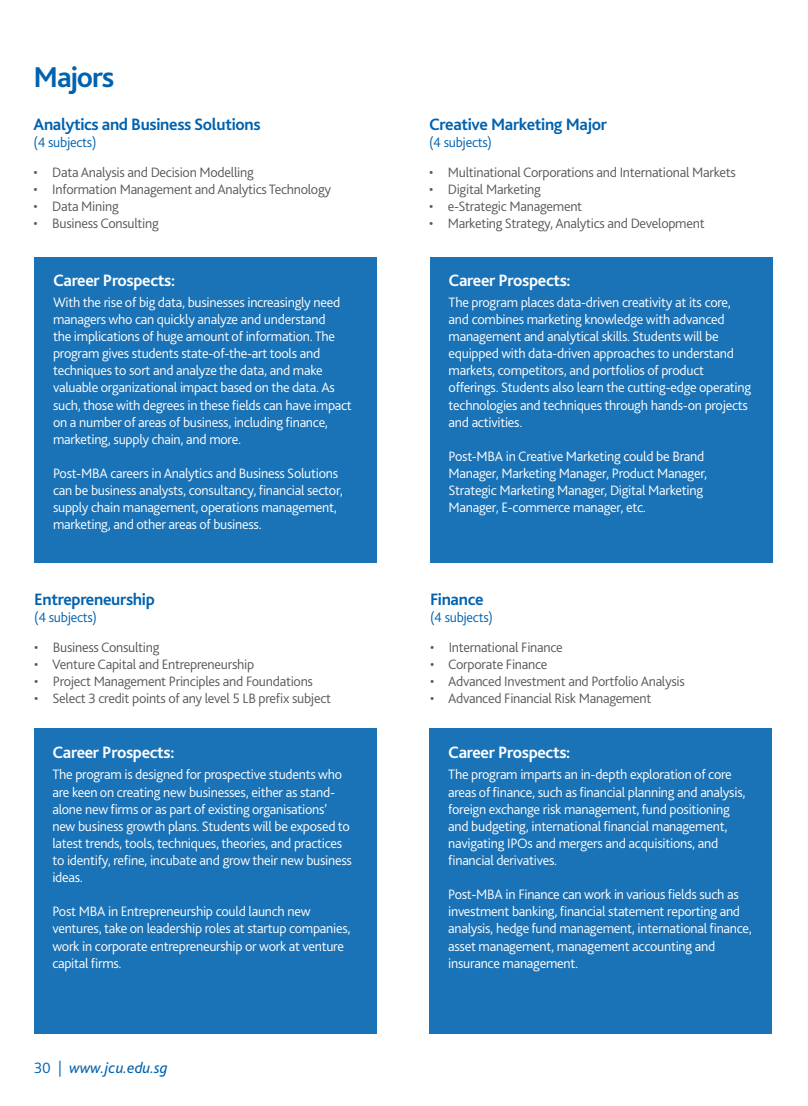
<style>
.page{position:relative;width:808px;height:1106px;background:#fff}
.page>*{position:absolute;margin:0;border:0;box-sizing:border-box;transform-origin:0 0}
.t1{font:700 30px "Bliss 2";letter-spacing:-.04em;color:#0062af}
.t2{font:700 17.25px "Bliss 2";letter-spacing:-.02em;color:#0062af}
.t3{font:700 17.25px "Bliss 2";letter-spacing:-.02em;color:#fff}
.t4{font:italic 15.75px "Bliss 2";color:#0062af}
.t5{font:300 14.25px/17.1px "Bliss 2";letter-spacing:-.02em;color:#fff}
.t6{font:300 14.25px "Bliss 2";letter-spacing:-.02em;color:#58595b}
.t7{font:300 14.25px "Bliss 2";letter-spacing:-.02em;color:#0062af}
.s1{font-weight:300;font-style:normal}
</style>
<div class="page">
<div style="left:34px;top:257px;width:343px;height:305px;background:#1a72b7"></div>
<div style="left:429px;top:728px;width:343px;height:305px;background:#1a72b7"></div>
<div style="left:430px;top:257px;width:342px;height:305px;background:#1a72b7"></div>
<div style="left:34px;top:728px;width:342px;height:305px;background:#1a72b7"></div>
<h1 class="t1" style="left:34px;top:58px;width:82px">Majors</h1>
<p class="t2" style="left:34px;top:114px;width:229px">Analytics and Business Solutions</p>
<p class="t7" style="left:34px;top:134px;width:64px">(4 subjects)</p>
<p class="t6" style="left:34px;top:163px;width:222px">• Data Analysis and Decision Modelling</p>
<p class="t6" style="left:34px;top:181px;width:299px">• Information Management and Analytics Technology</p>
<p class="t6" style="left:34px;top:198px;width:87px">• Data Mining</p>
<p class="t6" style="left:34px;top:215px;width:127px">• Business Consulting</p>
<p class="t3" style="left:53px;top:269px;width:124px">Career Prospects:</p>
<p class="t5" style="left:53px;top:293px;width:300px">With the rise of big data, businesses increasingly need managers who can quickly analyze and understand<br>the implications of huge amount of information. The program gives students state-of-the-art tools and techniques to sort and analyze the data, and make valuable organizational impact based on the data. As such, those with degrees in these fields can have impact on a number of areas of business, including finance, marketing, supply chain, and more.</p>
<p class="t5" style="left:53px;top:464px;width:291px">Post-MBA careers in Analytics and Business Solutions can be business analysts, consultancy, financial sector, supply chain management, operations management, marketing, and other areas of business.</p>
<p class="t2" style="left:34px;top:588px;width:122px">Entrepreneurship</p>
<p class="t7" style="left:34px;top:608px;width:64px">(4 subjects)</p>
<p class="t6" style="left:34px;top:638px;width:127px">• Business Consulting</p>
<p class="t6" style="left:34px;top:655px;width:221px">• Venture Capital and Entrepreneurship</p>
<p class="t6" style="left:34px;top:672px;width:280px">• Project Management Principles and Foundations</p>
<p class="t6" style="left:34px;top:689px;width:298px">• Select 3 credit points of any level 5 LB prefix subject</p>
<p class="t3" style="left:52px;top:741px;width:124px">Career Prospects:</p>
<p class="t5" style="left:52px;top:766px;width:301px">The program is designed for prospective students who are keen on creating new businesses, either as stand&shy;alone new firms or as part of existing organisations’ new business growth plans. Students will be exposed to latest trends, tools, techniques, theories, and practices to identify, refine, incubate and grow their new business ideas.</p>
<p class="t5" style="left:52px;top:903px;width:300px">Post MBA in Entrepreneurship could launch new ventures, take on leadership roles at startup companies, work in corporate entrepreneurship or work at venture capital firms.</p>
<p class="t4" style="left:34px;top:1058px;width:135px"><span class="s1">30 |</span> www.jcu.edu.sg</p>
<p class="t2" style="left:429px;top:114px;width:179px">Creative Marketing Major</p>
<p class="t7" style="left:429px;top:134px;width:64px">(4 subjects)</p>
<p class="t6" style="left:429px;top:163px;width:308px">• Multinational Corporations and International Markets</p>
<p class="t6" style="left:429px;top:181px;width:113px">• Digital Marketing</p>
<p class="t6" style="left:429px;top:198px;width:155px">• e-Strategic Management</p>
<p class="t6" style="left:429px;top:215px;width:277px">• Marketing Strategy, Analytics and Development</p>
<p class="t3" style="left:449px;top:269px;width:124px">Career Prospects:</p>
<p class="t5" style="left:449px;top:293px;width:304px">The program places data-driven creativity at its core, and combines marketing knowledge with advanced management and analytical skills. Students will be equipped with data-driven approaches to understand markets, competitors, and portfolios of product offerings. Students also learn the cutting-edge operating technologies and techniques through hands-on projects and activities.</p>
<p class="t5" style="left:449px;top:447px;width:260px">Post-MBA in Creative Marketing could be Brand Manager, Marketing Manager, Product Manager, Strategic Marketing Manager, Digital Marketing Manager, E-commerce manager, etc.</p>
<p class="t2" style="left:430px;top:588px;width:55px">Finance</p>
<p class="t7" style="left:430px;top:608px;width:64px">(4 subjects)</p>
<p class="t6" style="left:430px;top:638px;width:134px">• International Finance</p>
<p class="t6" style="left:430px;top:655px;width:119px">• Corporate Finance</p>
<p class="t6" style="left:430px;top:672px;width:256px">• Advanced Investment and Portfolio Analysis</p>
<p class="t6" style="left:430px;top:689px;width:223px">• Advanced Financial Risk Management</p>
<p class="t3" style="left:448px;top:741px;width:124px">Career Prospects:</p>
<p class="t5" style="left:448px;top:766px;width:299px">The program imparts an in-depth exploration of core areas of finance, such as financial planning and analysis, foreign exchange risk management, fund positioning and budgeting, international financial management, navigating IPOs and mergers and acquisitions, and financial derivatives.</p>
<p class="t5" style="left:448px;top:885px;width:305px">Post-MBA in Finance can work in various fields such as investment banking, financial statement reporting and analysis, hedge fund management, international finance, asset management, management accounting and insurance management.</p>
</div>
